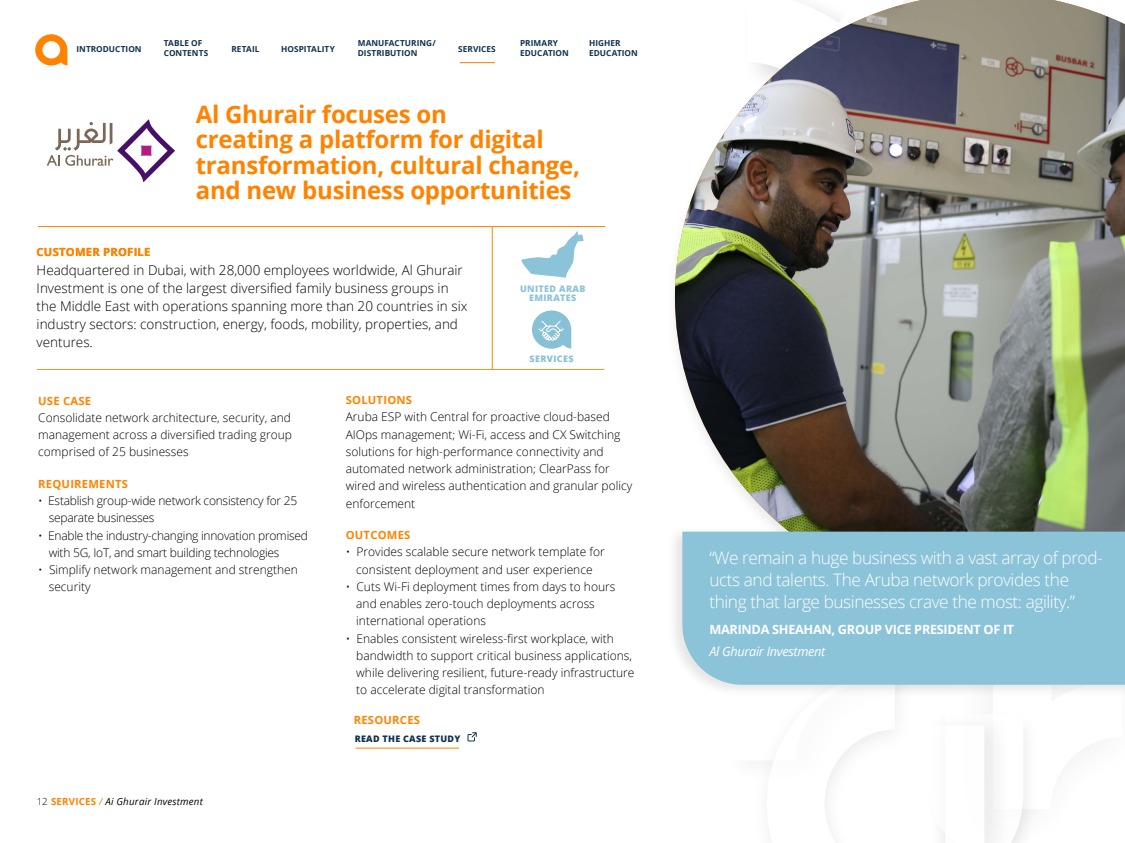
<style>
.page{position:relative;width:1125px;height:843px;background:#fff}
.page>*{position:absolute;margin:0;border:0;box-sizing:border-box;transform-origin:0 0}
.t1{font:700 24px/25.5px "Open Sans";letter-spacing:-.01em;color:#ff8200}
.t2{font:300 17.25px/21.8px "Open Sans";letter-spacing:-.025em;color:#fff}
.t3{font:300 13.5px/18px "Open Sans";color:#000}
.t4{font:700 12.75px "Open Sans";letter-spacing:-.025em;color:#fff}
.t5{font:italic 12.75px "Open Sans";letter-spacing:-.025em;color:#fff}
.t6{font:300 12px/17.2px "Open Sans";color:#000}
.t7{font:300 12px/17.2px "Open Sans";letter-spacing:-.02em;color:#000}
.t8{font:700 11.25px "Open Sans";letter-spacing:.02em;color:#ff8300}
.t9{font:italic 9.75px "Open Sans";letter-spacing:.02em;color:#000}
.t10{font:800 9px/9.8px "Open Sans";letter-spacing:.04em;color:#8bc3d8;text-align:center}
.t11{font:800 9px "Open Sans";letter-spacing:.03em;color:#0f3250}
.t12{font:800 9px "Open Sans";letter-spacing:.04em;color:#88c1d6}
.t13{font:700 8.25px/9.9px "Open Sans";letter-spacing:.005em;color:#0f3250}
.s1{font-weight:300;font-style:normal;color:#000101}
.s2{font-weight:700;font-style:normal;color:#ff8200}
.s3{color:#ff8200}
</style>
<div class="page">
<hr style="left:38px;top:226px;width:567px;height:1px;background:#ff8300">
<hr style="left:38px;top:369px;width:566px;height:1px;background:#ff8300">
<hr style="left:492px;top:227px;width:1px;height:143px;background:#ff8300">
<svg style="left:766px;top:730px;width:124px;height:96px"></svg>
<svg style="left:941px;top:728px;width:92px;height:115px"></svg>
<img style="left:675px;top:0;width:450px;height:526px">
<div style="left:667px;top:526px;width:458px;height:172px;background:#000;opacity:.1"></div>
<div style="left:682px;top:532px;width:443px;height:153px;background:#8bc3d8"></div>
<hr style="left:460px;top:62px;width:35px;height:1px;background:#ff8200">
<svg style="left:521px;top:231px;width:63px;height:47px"></svg>
<svg style="left:532px;top:311px;width:39px;height:38px"></svg>
<hr style="left:356px;top:748px;width:103px;height:1px;background:#ff8200">
<svg style="left:47px;top:119px;width:128px;height:63px"></svg>
<svg style="left:35px;top:34px;width:32px;height:31px"></svg>
<svg style="left:467px;top:732px;width:10px;height:10px"></svg>
<p class="t13" style="left:164px;top:38px;width:46px">TABLE OF<br>CONTENTS</p>
<p class="t13" style="left:76px;top:44px;width:67px">INTRODUCTION</p>
<p class="t13" style="left:231px;top:44px;width:30px">RETAIL</p>
<p class="t13" style="left:458px;top:44px;width:39px">SERVICES</p>
<p class="t13" style="left:589px;top:38px;width:50px">HIGHER<br>EDUCATION</p>
<p class="t13" style="left:358px;top:38px;width:80px">MANUFACTURING/<br>DISTRIBUTION</p>
<p class="t13" style="left:520px;top:38px;width:50px">PRIMARY<br>EDUCATION</p>
<p class="t13" style="left:281px;top:44px;width:55px">HOSPITALITY</p>
<p class="t8" style="left:37px;top:244px;width:115px">CUSTOMER PROFILE</p>
<h1 class="t1" style="left:196px;top:100px;width:386px">Al Ghurair focuses on<br>creating a platform for digital transformation, cultural change, and new business opportunities</h1>
<p class="t3" style="left:37px;top:261px;width:432px">Headquartered in Dubai, with 28,000 employees worldwide, Al Ghurair Investment is one of the largest diversified family business groups in the Middle East with operations spanning more than 20 countries in six industry sectors: construction, energy, foods, mobility, properties, and ventures.</p>
<p class="t10" style="left:520px;top:283px;width:67px">UNITED ARAB<br>EMIRATES</p>
<p class="t12" style="left:530px;top:352px;width:46px">SERVICES</p>
<p class="t8" style="left:38px;top:393px;width:54px">USE CASE</p>
<p class="t6" style="left:38px;top:409px;width:255px;text-align:justify">Consolidate network architecture, security, and management across a diversified trading group comprised of 25 businesses</p>
<p class="t8" style="left:38px;top:476px;width:91px">REQUIREMENTS</p>
<p class="t7" style="left:49px;top:492px;width:250px;text-indent:-10px">• Establish group-wide network consistency for 25 separate businesses</p>
<p class="t7" style="left:49px;top:526px;width:261px;text-indent:-10px">• Enable the industry-changing innovation promised with 5G, IoT, and smart building technologies</p>
<p class="t6" style="left:49px;top:561px;width:251px;text-indent:-10px">• Simplify network management and strengthen security</p>
<p class="t9" style="left:37px;top:795px;width:168px"><span class="s1">12</span> <span class="s2">SERVICES</span> <span class="s3">/</span> Ai Ghurair Investment</p>
<p class="t8" style="left:346px;top:392px;width:68px">SOLUTIONS</p>
<p class="t6" style="left:346px;top:408px;width:288px">Aruba ESP with Central for proactive cloud-based AIOps management; Wi-Fi, access and CX Switching solutions for high-performance connectivity and automated network administration; ClearPass for wired and wireless authentication and granular policy enforcement</p>
<p class="t8" style="left:346px;top:527px;width:66px">OUTCOMES</p>
<p class="t6" style="left:346px;top:543px;width:261px;text-align:center">• Provides scalable secure network template for consistent deployment and user experience</p>
<p class="t6" style="left:356px;top:578px;width:261px;text-indent:-10px">• Cuts Wi-Fi deployment times from days to hours and enables zero-touch deployments across international operations</p>
<p class="t6" style="left:356px;top:629px;width:280px;text-indent:-10px">• Enables consistent wireless-first workplace, with bandwidth to support critical business applications, while delivering resilient, future-ready infrastructure to accelerate digital transformation</p>
<p class="t8" style="left:354px;top:712px;width:68px">RESOURCES</p>
<p class="t11" style="left:355px;top:732px;width:107px">READ THE CASE STUDY</p>
<h2 class="t2" style="left:709px;top:547px;width:395px">“We remain a huge business with a vast array of prod&shy;ucts and talents. The Aruba network provides the thing that large businesses crave the most: agility.”</h2>
<p class="t4" style="left:709px;top:620px;width:306px">MARINDA SHEAHAN, GROUP VICE PRESIDENT OF IT</p>
<p class="t5" style="left:709px;top:642px;width:117px">Al Ghurair Investment</p>
</div>
